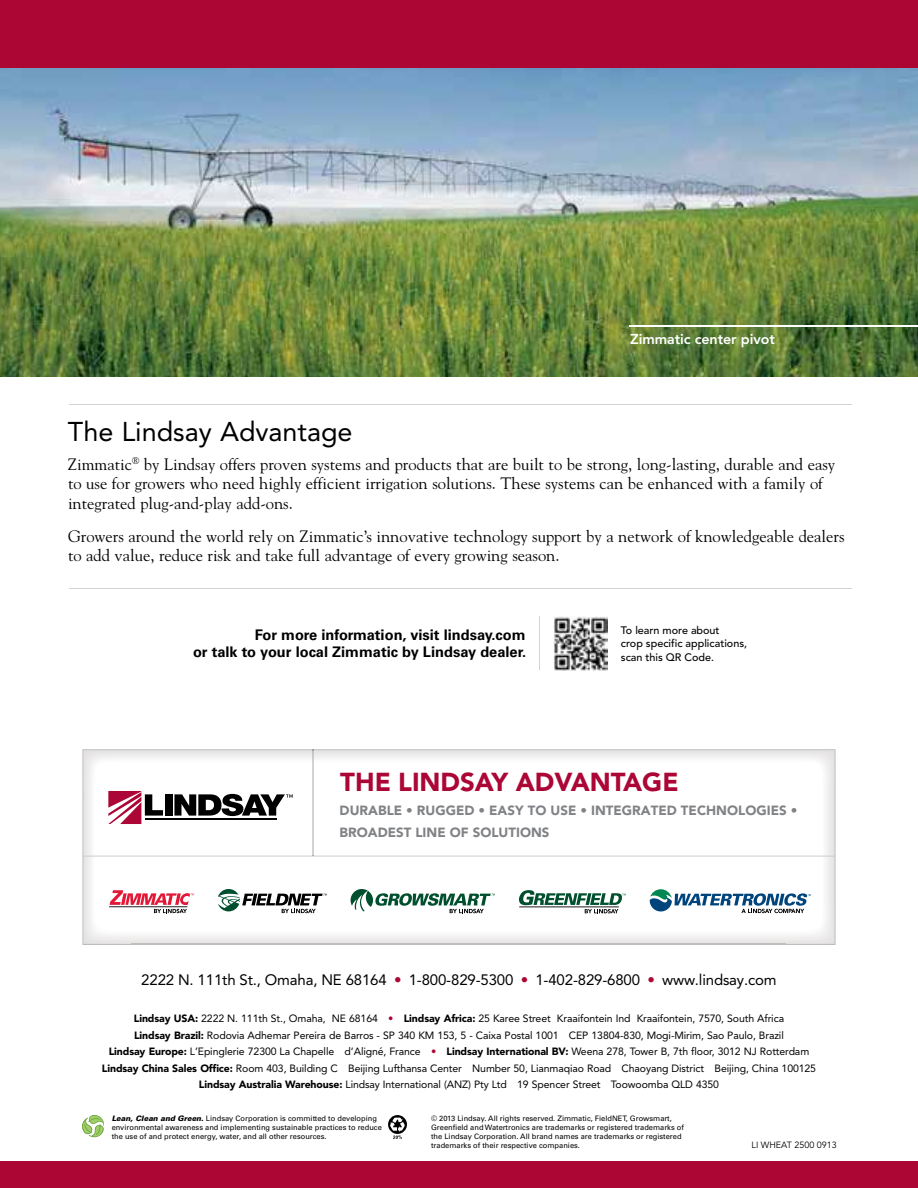
<style>
.page{position:relative;width:918px;height:1188px;background:#fff}
.page>*{position:absolute;margin:0;border:0;box-sizing:border-box;transform-origin:0 0}
.t1{font:27px "Avenir LT Std";color:#000}
.t2{font:900 25.8px "Avenir LT Std";color:#ab0635}
.t3{font:16.5px/19.5px "Goudy Std";color:#000}
.t4{font:15px "Avenir LT Std";letter-spacing:-.01em;color:#000}
.t5{font:700 14.7px/17.2px "Univers LT Std";color:#000;text-align:right}
.t6{font:800 14.25px "Avenir LT Std";letter-spacing:-.005em;color:#fff}
.t7{font:900 13.2px/22px "Avenir LT Std";letter-spacing:.005em;color:#808285}
.t8{font:500 10.8px/13.2px "Avenir LT Std";color:#000}
.t9{font:10.5px/16.5px "Avenir LT Std";letter-spacing:-.01em;color:#000;text-align:center}
.t10{font:9px "Avenir LT Std";color:#000}
.t11{font:7.5px/9px "Univers LT Std";color:#000}
.s1{color:#ab0634}
.s2{font-weight:900}
.s3{font-weight:900;font-style:italic}
</style>
<div class="page">
<img style="left:0;top:68px;width:918px;height:309px">
<div style="left:0;top:1161px;width:918px;height:27px;background:#ab0634"></div>
<div style="left:0;top:0;width:918px;height:68px;background:#ab0634"></div>
<hr style="left:69px;top:404px;width:782px;height:1px;background:#d1d3d4">
<hr style="left:69px;top:588px;width:782px;height:1px;background:#d1d3d4">
<hr style="left:630px;top:326px;width:288px;height:1px;background:#fff">
<svg style="left:388px;top:1115px;width:19px;height:19px"></svg>
<svg style="left:390px;top:1118px;width:15px;height:21px"></svg>
<svg style="left:82px;top:1115px;width:22px;height:23px"></svg>
<svg style="left:84px;top:1124px;width:8px;height:9px"></svg>
<img style="left:133px;top:798px;width:652px;height:146px">
<img style="left:83px;top:749px;width:752px;height:49px">
<img style="left:83px;top:798px;width:1px;height:146px">
<img style="left:834px;top:798px;width:1px;height:146px">
<img style="left:83px;top:856px;width:752px;height:1px">
<img style="left:313px;top:751px;width:1px;height:105px">
<svg style="left:218px;top:889px;width:109px;height:24px"></svg>
<svg style="left:519px;top:890px;width:107px;height:23px"></svg>
<svg style="left:351px;top:889px;width:144px;height:24px"></svg>
<svg style="left:650px;top:889px;width:161px;height:24px"></svg>
<svg style="left:110px;top:890px;width:84px;height:23px"></svg>
<hr style="left:109px;top:906px;width:79px;height:1px;background:#000">
<svg style="left:108px;top:791px;width:55px;height:33px"></svg>
<div style="left:165px;top:794px;width:7px;height:22px;background:#000"></div>
<svg style="left:174px;top:794px;width:119px;height:22px"></svg>
<hr style="left:145px;top:818px;width:131px;height:1px;background:#000">
<img style="left:553px;top:616px;width:54px;height:54px">
<hr style="left:539px;top:616px;width:1px;height:54px;background:#d1d3d4">
<h3 class="t6" style="left:630px;top:331px;width:146px">Zimmatic center pivot</h3>
<h1 class="t1" style="left:68px;top:416px;width:286px">The Lindsay Advantage</h1>
<p class="t3" style="left:68px;top:454px;width:769px">Zimmatic<sup>®</sup> by Lindsay offers proven systems and products that are built to be strong, long-lasting, durable and easy to use for growers who need highly efficient irrigation solutions. These systems can be enhanced with a family of integrated plug-and-play add-ons.</p>
<h3 class="t3" style="left:68px;top:526px;width:778px">Growers around the world rely on Zimmatic’s innovative technology support by a network of knowledgeable dealers to add value, reduce risk and take full advantage of every growing season.</h3>
<h3 class="t5" style="left:193px;top:626px;width:335px">For more information, visit lindsay.com<br>or talk to your local Zimmatic by Lindsay dealer.</h3>
<p class="t8" style="left:621px;top:624px;width:128px">To learn more about<br>crop specific applications, scan this QR Code.</p>
<h2 class="t2" style="left:340px;top:767px;width:340px">THE LINDSAY ADVANTAGE</h2>
<p class="t7" style="left:340px;top:799px;width:459px">DURABLE • RUGGED • EASY TO USE • INTEGRATED TECHNOLOGIES •<br>BROADEST LINE OF SOLUTIONS</p>
<h3 class="t4" style="left:141px;top:971px;width:637px">2222 N. 111th St., Omaha, NE 68164 <span class="s1">•</span> 1-800-829-5300 <span class="s1">•</span> 1-402-829-6800 <span class="s1">•</span> www.lindsay.com</h3>
<p class="t9" style="left:102px;top:1010px;width:716px"><span class="s2">Lindsay USA:</span> 2222 N. 111th St., Omaha, NE 68164 <span class="s1">•</span> <span class="s2">Lindsay Africa:</span> 25 Karee Street Kraaifontein Ind Kraaifontein, 7570, South Africa<br><span class="s2">Lindsay Brazil:</span> Rodovia Adhemar Pereira de Barros - SP 340 KM 153, 5 - Caixa Postal 1001 CEP 13804-830, Mogi-Mirim, Sao Paulo, Brazil<br><span class="s2">Lindsay Europe:</span> L’Epinglerie 72300 La Chapelle d’Aligné, France <span class="s1">•</span> <span class="s2">Lindsay International BV:</span> Weena 278, Tower B, 7th floor, 3012 NJ Rotterdam <span class="s2">Lindsay China Sales Office:</span> Room 403, Building C Beijing Lufthansa Center Number 50, Lianmaqiao Road Chaoyang District Beijing, China 100125<br><span class="s2">Lindsay Australia Warehouse:</span> Lindsay International (ANZ) Pty Ltd 19 Spencer Street Toowoomba QLD 4350</p>
<p class="t11" style="left:112px;top:1113px;width:272px"><span class="s3">Lean, Clean and Green.</span> Lindsay Corporation is committed to developing environmental awareness and implementing sustainable practices to reduce the use of and protect energy, water, and all other resources.</p>
<p class="t11" style="left:431px;top:1113px;width:254px">© 2013 Lindsay. All rights reserved. Zimmatic, FieldNET, Growsmart, Greenfield and Watertronics are trademarks or registered trademarks of the Lindsay Corporation. All brand names are trademarks or registered trademarks of their respective companies.</p>
<p class="t10" style="left:752px;top:1139px;width:87px">LI WHEAT 2500 0913</p>
</div>
